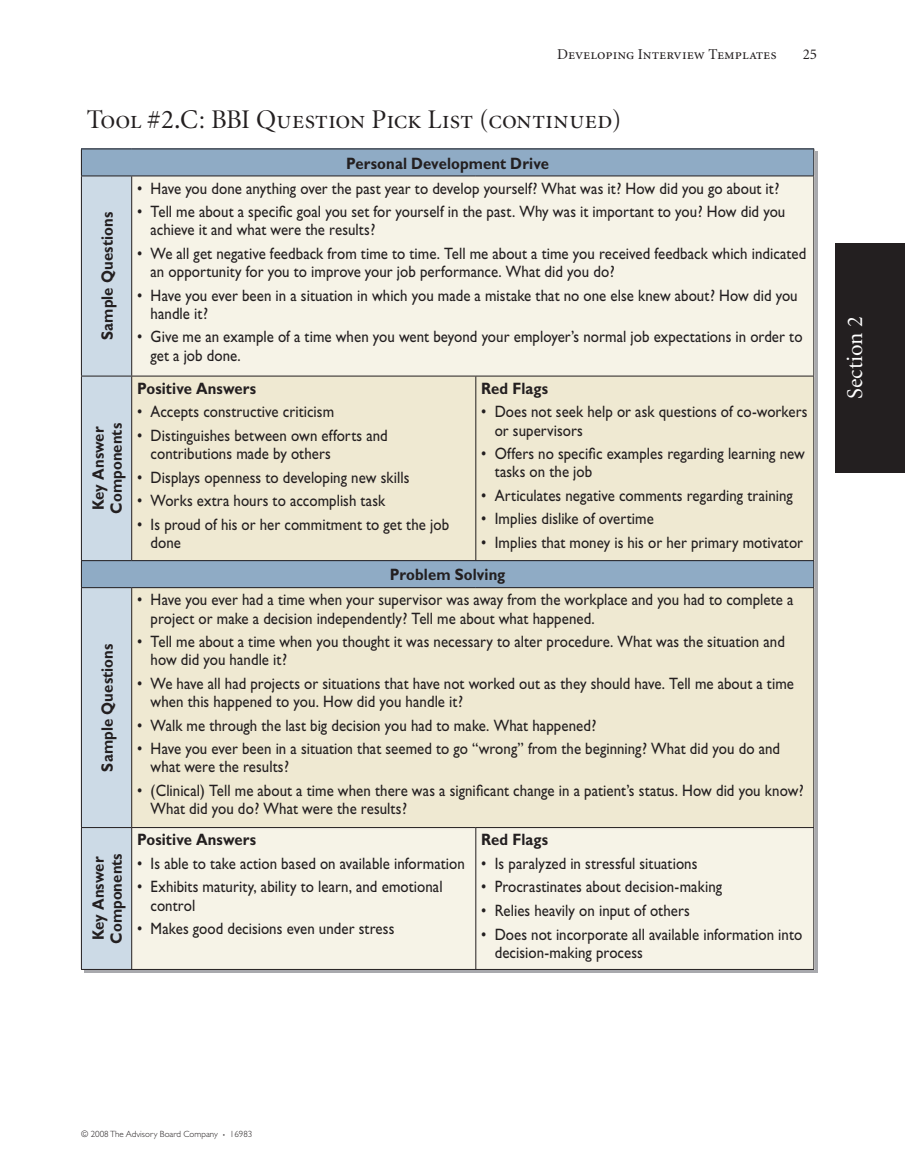
<style>
.page{position:relative;width:905px;height:1175px;background:#fff}
.page>*{position:absolute;margin:0;border:0;box-sizing:border-box;transform-origin:0 0}
.t1{font:27px "Minion Display Regular SC";letter-spacing:-.005em;color:#231f20}
.t2{font:22.5px "Minion";letter-spacing:.005em;color:#fff}
.t3{font:16.5px/18.1px "Gill Sans";letter-spacing:.005em;color:#231f20;scale:.9 1}
.t4{font:700 16.5px/18.1px "Gill Sans";letter-spacing:.005em;color:#231f20;scale:.9 1}
.t5{font:15px "Minion Regular SC";color:#231f20}
.t6{font:15px "Minion";color:#231f20}
.t7{font:300 9px "Gill Sans";color:#231f20}
.s1{font-family:"Minion"}
.s2{font-size:6px}
</style>
<div class="page">
<div style="left:835px;top:243px;width:69px;height:229px;background:#231f20"></div>
<div style="left:81px;top:149px;width:732px;height:27px;background:#8fabc5"></div>
<div style="left:132px;top:177px;width:681px;height:792px;background:#f6f3e7"></div>
<div style="left:132px;top:377px;width:681px;height:183px;background:#efe9d2"></div>
<div style="left:81px;top:560px;width:732px;height:27px;background:#8fabc5"></div>
<div style="left:132px;top:587px;width:681px;height:240px;background:#efe9d2"></div>
<hr style="left:81px;top:148px;width:51px;height:1px;background:#231f20">
<hr style="left:132px;top:148px;width:682px;height:1px;background:#231f20">
<svg style="left:813px;top:149px;width:1px;height:27px"></svg>
<hr style="left:132px;top:176px;width:344px;height:1px;background:#231f20">
<hr style="left:476px;top:176px;width:338px;height:1px;background:#231f20">
<hr style="left:813px;top:176px;width:1px;height:200px;background:#231f20">
<hr style="left:132px;top:376px;width:344px;height:1px;background:#231f20">
<hr style="left:476px;top:376px;width:338px;height:1px;background:#231f20">
<hr style="left:475px;top:376px;width:1px;height:184px;background:#231f20">
<hr style="left:813px;top:376px;width:1px;height:184px;background:#231f20">
<svg style="left:81px;top:149px;width:51px;height:820px;background:#c4d2df"></svg>
<hr style="left:132px;top:560px;width:682px;height:1px;background:#231f20">
<svg style="left:813px;top:561px;width:1px;height:26px"></svg>
<hr style="left:81px;top:587px;width:51px;height:1px;background:#231f20">
<hr style="left:81px;top:588px;width:1px;height:239px;background:#231f20">
<hr style="left:132px;top:587px;width:344px;height:1px;background:#231f20">
<hr style="left:131px;top:588px;width:1px;height:239px;background:#231f20">
<hr style="left:476px;top:587px;width:338px;height:1px;background:#231f20">
<hr style="left:813px;top:588px;width:1px;height:239px;background:#231f20">
<hr style="left:81px;top:827px;width:51px;height:1px;background:#231f20">
<hr style="left:81px;top:828px;width:1px;height:141px;background:#231f20">
<hr style="left:132px;top:827px;width:344px;height:1px;background:#231f20">
<hr style="left:131px;top:828px;width:1px;height:141px;background:#231f20">
<hr style="left:476px;top:827px;width:338px;height:1px;background:#231f20">
<hr style="left:475px;top:828px;width:1px;height:141px;background:#231f20">
<hr style="left:813px;top:828px;width:1px;height:141px;background:#231f20">
<hr style="left:81px;top:969px;width:733px;height:1px;background:#231f20">
<p class="t5" style="left:557px;top:45px;width:221px">Developing Interview Templates</p>
<p class="t6" style="left:802px;top:48px;width:16px">25</p>
<h1 class="t1" style="left:87px;top:103px;width:536px">Tool #<span class="s1">2.C</span>: BBI Question Pick List (continued)</h1>
<p class="t4" style="left:100px;top:340px;width:144px;rotate:-90deg">Sample Questions</p>
<p class="t4" style="left:91px;top:514px;width:102px;rotate:-90deg">Key Answer<br>Components</p>
<p class="t4" style="left:100px;top:771px;width:144px;rotate:-90deg">Sample Questions</p>
<p class="t4" style="left:91px;top:943px;width:102px;rotate:-90deg">Key Answer<br>Components</p>
<p class="t4" style="left:346px;top:156px;width:227px">Personal Development Drive</p>
<p class="t3" style="left:137px;top:181px;width:715px">• Have you done anything over the past year to develop yourself? What was it? How did you go about it?</p>
<p class="t3" style="left:151px;top:204px;width:706px;text-indent:-13px">• Tell me about a specific goal you set for yourself in the past. Why was it important to you? How did you achieve it and what were the results?</p>
<p class="t3" style="left:151px;top:246px;width:730px;text-indent:-13px">• We all get negative feedback from time to time. Tell me about a time you received feedback which indicated an opportunity for you to improve your job performance. What did you do?</p>
<p class="t3" style="left:151px;top:288px;width:720px;text-indent:-13px">• Have you ever been in a situation in which you made a mistake that no one else knew about? How did you handle it?</p>
<p class="t3" style="left:151px;top:330px;width:725px;text-indent:-13px">• Give me an example of a time when you went beyond your employer’s normal job expectations in order to get a job done.</p>
<p class="t4" style="left:137px;top:381px;width:134px">Positive Answers</p>
<p class="t3" style="left:137px;top:404px;width:220px">• Accepts constructive criticism</p>
<p class="t3" style="left:151px;top:428px;width:265px;text-indent:-13px">• Distinguishes between own efforts and contributions made by others</p>
<p class="t3" style="left:137px;top:470px;width:304px">• Displays openness to developing new skills</p>
<p class="t3" style="left:137px;top:493px;width:277px">• Works extra hours to accomplish task</p>
<p class="t3" style="left:151px;top:517px;width:333px;text-indent:-13px">• Is proud of his or her commitment to get the job done</p>
<p class="t4" style="left:481px;top:381px;width:76px">Red Flags</p>
<p class="t3" style="left:494px;top:404px;width:349px;text-indent:-13px">• Does not seek help or ask questions of co-workers or supervisors</p>
<p class="t3" style="left:494px;top:446px;width:346px;text-indent:-13px">• Offers no specific examples regarding learning new tasks on the job</p>
<p class="t3" style="left:481px;top:488px;width:348px">• Articulates negative comments regarding training</p>
<p class="t3" style="left:481px;top:511px;width:193px">• Implies dislike of overtime</p>
<p class="t3" style="left:481px;top:535px;width:359px">• Implies that money is his or her primary motivator</p>
<p class="t4" style="left:390px;top:567px;width:130px">Problem Solving</p>
<p class="t3" style="left:151px;top:592px;width:715px;text-indent:-13px">• Have you ever had a time when your supervisor was away from the workplace and you had to complete a project or make a decision independently? Tell me about what happened.</p>
<p class="t3" style="left:151px;top:634px;width:706px;text-indent:-13px">• Tell me about a time when you thought it was necessary to alter procedure. What was the situation and how did you handle it?</p>
<p class="t3" style="left:151px;top:676px;width:716px;text-indent:-13px">• We have all had projects or situations that have not worked out as they should have. Tell me about a time when this happened to you. How did you handle it?</p>
<p class="t3" style="left:137px;top:717px;width:512px">• Walk me through the last big decision you had to make. What happened?</p>
<p class="t3" style="left:151px;top:741px;width:701px;text-indent:-13px">• Have you ever been in a situation that seemed to go “wrong” from the beginning? What did you do and what were the results?</p>
<p class="t3" style="left:151px;top:783px;width:727px;text-indent:-13px">• (Clinical) Tell me about a time when there was a significant change in a patient’s status. How did you know?<br>What did you do? What were the results?</p>
<p class="t4" style="left:137px;top:832px;width:134px">Positive Answers</p>
<p class="t3" style="left:137px;top:856px;width:365px">• Is able to take action based on available information</p>
<p class="t3" style="left:151px;top:879px;width:326px;text-indent:-13px">• Exhibits maturity, ability to learn, and emotional control</p>
<p class="t3" style="left:137px;top:921px;width:287px">• Makes good decisions even under stress</p>
<p class="t4" style="left:481px;top:832px;width:76px">Red Flags</p>
<p class="t3" style="left:481px;top:856px;width:242px">• Is paralyzed in stressful situations</p>
<p class="t3" style="left:481px;top:879px;width:269px">• Procrastinates about decision-making</p>
<p class="t3" style="left:481px;top:903px;width:233px">• Relies heavily on input of others</p>
<p class="t3" style="left:494px;top:926px;width:343px;text-indent:-13px">• Does not incorporate all available information into decision-making process</p>
<h2 class="t2" style="left:845px;top:399px;width:84px;rotate:-90deg">Section 2</h2>
<p class="t7" style="left:81px;top:1131px;width:173px">© 2008 The Advisory Board Company <span class="s2">•</span> 16983</p>
</div>
